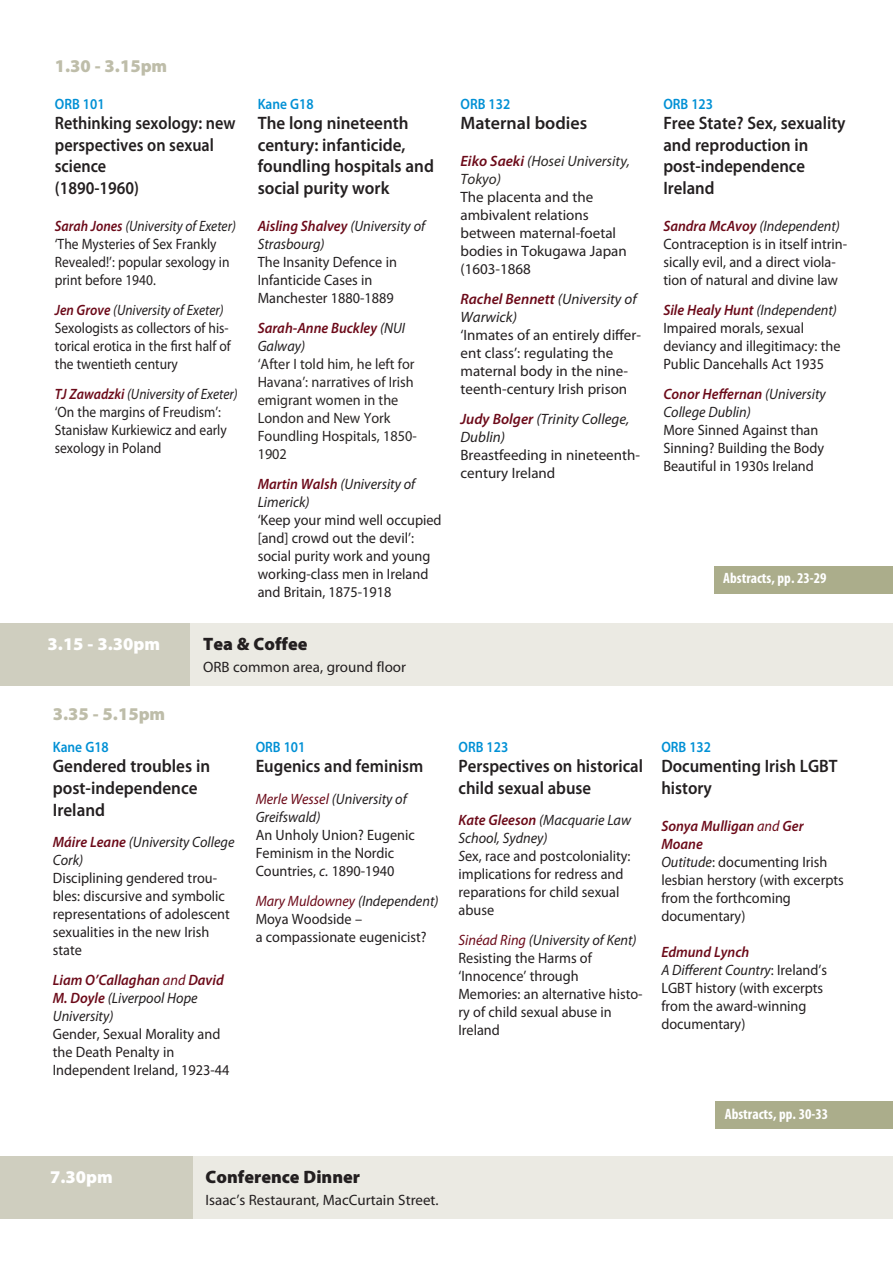
<style>
.page{position:relative;width:893px;height:1263px;background:#fff}
.page>*{position:absolute;margin:0;border:0;box-sizing:border-box;transform-origin:0 0}
.t1{font:600 18px/21.6px "Myriad Pro";color:#231f20;scale:.93 1}
.t2{font:600 18px/21.6px "Myriad Pro";color:#231f20;scale:.95 1}
.t3{font:600 18px/21.6px "Myriad Pro";color:#231f20;scale:.9 1}
.t4{font:900 18px "Myriad Pro";color:#231f20}
.t5{font:900 18px "Myriad Pro";color:#bebda9}
.t6{font:900 18px "Myriad Pro";color:#fff}
.t7{font:600 18px "Myriad Pro";color:#231f20}
.t8{font:15px/18px "Myriad Pro";color:#231f20;scale:.95 1}
.t9{font:15px/18px "Myriad Pro";color:#231f20;scale:.9 1}
.t10{font:15px/18px "Myriad Pro";color:#231f20}
.t11{font:italic 15px/18px "Myriad Pro";color:#231f20;scale:.95 1}
.t12{font:15px/18px "Myriad Pro";color:#2a2625;scale:.95 1}
.t13{font:italic 600 15px/18px "Myriad Pro";color:#6c0a19;scale:.95 1}
.t14{font:italic 15px/18px "Myriad Pro";color:#231f20}
.t15{font:600 15px "Myriad Pro";color:#0090d5;scale:.9 1}
.t16{font:700 condensed 15px "Myriad Pro";color:#fff}
.t17{font:italic 15px/18px "Myriad Pro";color:#2b2826}
.s1{font-weight:600;font-style:italic;color:#6c0a19}
.s2{font-style:italic}
.s3{font-weight:600;color:#6c0a19}
.s4{font-weight:400;color:#231f20}
.s5{font-weight:400}
.s6{color:#6c0a19}
.s7{font-style:italic;color:#6c0a19}
.s8{color:#231f20}
</style>
<div class="page">
<div style="left:0;top:623px;width:893px;height:62px;background:#ebeae3"></div>
<div style="left:0;top:623px;width:190px;height:62px;background:#cfcebf"></div>
<div style="left:0;top:1156px;width:893px;height:63px;background:#ebeae3"></div>
<div style="left:0;top:1156px;width:192px;height:63px;background:#cfcebf"></div>
<div style="left:714px;top:566px;width:179px;height:27px;background:#abad8b"></div>
<div style="left:715px;top:1101px;width:178px;height:28px;background:#abad8b"></div>
<p class="t5" style="left:55px;top:59px;width:114px">1.30 - 3.15pm</p>
<p class="t15" style="left:55px;top:98px;width:57px">ORB 101</p>
<p class="t3" style="left:55px;top:114px;width:202px">Rethinking sexology: new perspectives on sexual science<br>(1890-1960)</p>
<p class="t9" style="left:55px;top:218px;width:203px"><span class="s1">Sarah Jones</span> <span class="s2">(University of Exeter) </span>‘The Mysteries of Sex Frankly<br>Revealed!’: popular sexology in print before 1940.</p>
<p class="t9" style="left:55px;top:302px;width:197px"><span class="s1">Jen Grove</span> <span class="s2">(University of Exeter)<br></span>Sexologists as collectors of his&shy;torical erotica in the first half of the twentieth century</p>
<p class="t9" style="left:55px;top:386px;width:205px"><span class="s1">TJ Zawadzki</span> <span class="s2">(University of Exeter) </span>‘On the margins of Freudism’:<br>Stanisław Kurkiewicz and early sexology in Poland</p>
<p class="t15" style="left:258px;top:98px;width:64px">Kane G18</p>
<p class="t2" style="left:258px;top:114px;width:187px">The long nineteenth century: infanticide, foundling hospitals and social purity work</p>
<p class="t11" style="left:258px;top:218px;width:178px"><span class="s3">Aisling Shalvey</span> (University of<br>Strasbourg)</p>
<p class="t8" style="left:258px;top:254px;width:148px">The Insanity Defence in<br>Infanticide Cases in<br>Manchester 1880-1889</p>
<p class="t13" style="left:258px;top:320px;width:157px">Sarah-Anne Buckley <span class="s4">(NUI<br>Galway)</span></p>
<p class="t12" style="left:258px;top:356px;width:169px">‘After I told him, he left for<br>Havana’: narratives of Irish emigrant women in the<br>London and New York<br>Foundling Hospitals, 1850-<br>1902</p>
<p class="t11" style="left:258px;top:476px;width:167px"><span class="s3">Martin Walsh</span> (University of<br>Limerick)</p>
<p class="t8" style="left:258px;top:512px;width:195px">‘Keep your mind well occupied [and] crowd out the devil’: social purity work and young working-class men in Ireland and Britain, 1875-1918</p>
<p class="t6" style="left:48px;top:637px;width:114px">3.15 - 3.30pm</p>
<p class="t4" style="left:203px;top:637px;width:106px">Tea &amp; Coffee</p>
<p class="t10" style="left:203px;top:659px;width:204px">ORB common area, ground floor</p>
<p class="t5" style="left:53px;top:707px;width:114px">3.35 - 5.15pm</p>
<p class="t15" style="left:53px;top:741px;width:64px">Kane G18</p>
<p class="t2" style="left:53px;top:757px;width:167px">Gendered troubles in post-independence<br>Ireland</p>
<p class="t11" style="left:53px;top:834px;width:193px"><span class="s3">Máire Leane</span> (University College<br>Cork)</p>
<p class="t8" style="left:53px;top:870px;width:188px">Disciplining gendered trou&shy;bles: discursive and symbolic representations of adolescent sexualities in the new Irish state</p>
<p class="t13" style="left:53px;top:972px;width:181px">Liam O’Callaghan <span class="s5">and</span> David<br>M. Doyle <span class="s4">(Liverpool Hope<br>University)</span></p>
<p class="t8" style="left:53px;top:1026px;width:187px">Gender, Sexual Morality and the Death Penalty in<br>Independent Ireland, 1923-44</p>
<p class="t15" style="left:256px;top:741px;width:57px">ORB 101</p>
<p class="t1" style="left:256px;top:757px;width:182px">Eugenics and feminism</p>
<p class="t11" style="left:256px;top:791px;width:160px"><span class="s6">Merle Wessel</span> (University of<br>Greifswald)</p>
<p class="t8" style="left:256px;top:827px;width:169px">An Unholy Union? Eugenic<br>Feminism in the Nordic<br>Countries, <span class="s2">c.</span> 1890-1940</p>
<p class="t8" style="left:256px;top:893px;width:194px"><span class="s7">Mary Muldowney</span> <span class="s2">(Independent)<br></span>Moya Woodside –<br>a compassionate eugenicist?</p>
<p class="t15" style="left:460px;top:98px;width:57px">ORB 132</p>
<p class="t7" style="left:460px;top:116px;width:128px">Maternal bodies</p>
<p class="t17" style="left:460px;top:154px;width:171px"><span class="s3">Eiko Saeki</span> <span class="s8">(</span>Hosei University,<br>Tokyo)</p>
<p class="t10" style="left:460px;top:190px;width:168px">The placenta and the ambivalent relations between maternal-foetal bodies in Tokugawa Japan (1603-1868</p>
<p class="t14" style="left:460px;top:292px;width:178px"><span class="s3">Rachel Bennett</span> (University of<br>Warwick)</p>
<p class="t10" style="left:460px;top:328px;width:182px">‘Inmates of an entirely differ&shy;ent class’: regulating the maternal body in the nine&shy;teenth-century Irish prison</p>
<p class="t14" style="left:460px;top:412px;width:170px"><span class="s3">Judy Bolger</span> (Trinity College,<br>Dublin)</p>
<p class="t10" style="left:460px;top:448px;width:181px">Breastfeeding in nineteenth&shy;century Ireland</p>
<p class="t15" style="left:458px;top:741px;width:57px">ORB 123</p>
<p class="t1" style="left:459px;top:757px;width:200px">Perspectives on historical child sexual abuse</p>
<p class="t8" style="left:458px;top:812px;width:183px"><span class="s1">Kate Gleeson</span> <span class="s2">(Macquarie Law<br>School, Sydney)<br>S</span>ex, race and postcoloniality: implications for redress and reparations for child sexual abuse</p>
<p class="t8" style="left:458px;top:932px;width:195px"><span class="s7">Sinéad Ring</span> <span class="s2">(University of Kent)<br></span>Resisting the Harms of ‘Innocence’ through<br>Memories: an alternative histo&shy;ry of child sexual abuse in<br>Ireland</p>
<p class="t15" style="left:663px;top:98px;width:57px">ORB 123</p>
<p class="t1" style="left:663px;top:114px;width:197px">Free State? Sex, sexuality and reproduction in post-independence<br>Ireland</p>
<p class="t8" style="left:663px;top:218px;width:195px"><span class="s1">Sandra McAvoy</span> <span class="s2">(Independent)<br></span>Contraception is in itself intrin&shy;sically evil, and a direct viola&shy;tion of natural and divine law</p>
<p class="t8" style="left:663px;top:302px;width:188px"><span class="s1">Sile Healy Hunt</span> <span class="s2">(Independent)<br></span>Impaired morals, sexual deviancy and illegitimacy: the<br>Public Dancehalls Act 1935</p>
<p class="t11" style="left:663px;top:386px;width:172px"><span class="s3">Conor Heffernan</span> (University<br>College Dublin)</p>
<p class="t8" style="left:663px;top:422px;width:171px">More Sinned Against than<br>Sinning? Building the Body<br>Beautiful in 1930s Ireland</p>
<p class="t16" style="left:723px;top:573px;width:105px">Abstracts, pp. 23-29</p>
<p class="t15" style="left:661px;top:741px;width:57px">ORB 132</p>
<p class="t1" style="left:661px;top:757px;width:191px">Documenting Irish LGBT history</p>
<p class="t8" style="left:661px;top:818px;width:194px"><span class="s1">Sonya Mulligan</span> <span class="s7">and</span> <span class="s1">Ger<br>Moane<br></span><span class="s2">Outitude</span>: documenting Irish lesbian herstory (with excerpts from the forthcoming documentary)</p>
<p class="t8" style="left:661px;top:944px;width:176px"><span class="s1">Edmund Lynch<br></span><span class="s2">A Different Country</span>: Ireland’s<br>LGBT history (with excerpts from the award-winning documentary)</p>
<p class="t16" style="left:725px;top:1109px;width:105px">Abstracts, pp. 30-33</p>
<p class="t6" style="left:50px;top:1170px;width:64px">7.30pm</p>
<p class="t4" style="left:206px;top:1170px;width:156px">Conference Dinner</p>
<p class="t10" style="left:206px;top:1192px;width:235px">Isaac’s Restaurant, MacCurtain Street.</p>
</div>
